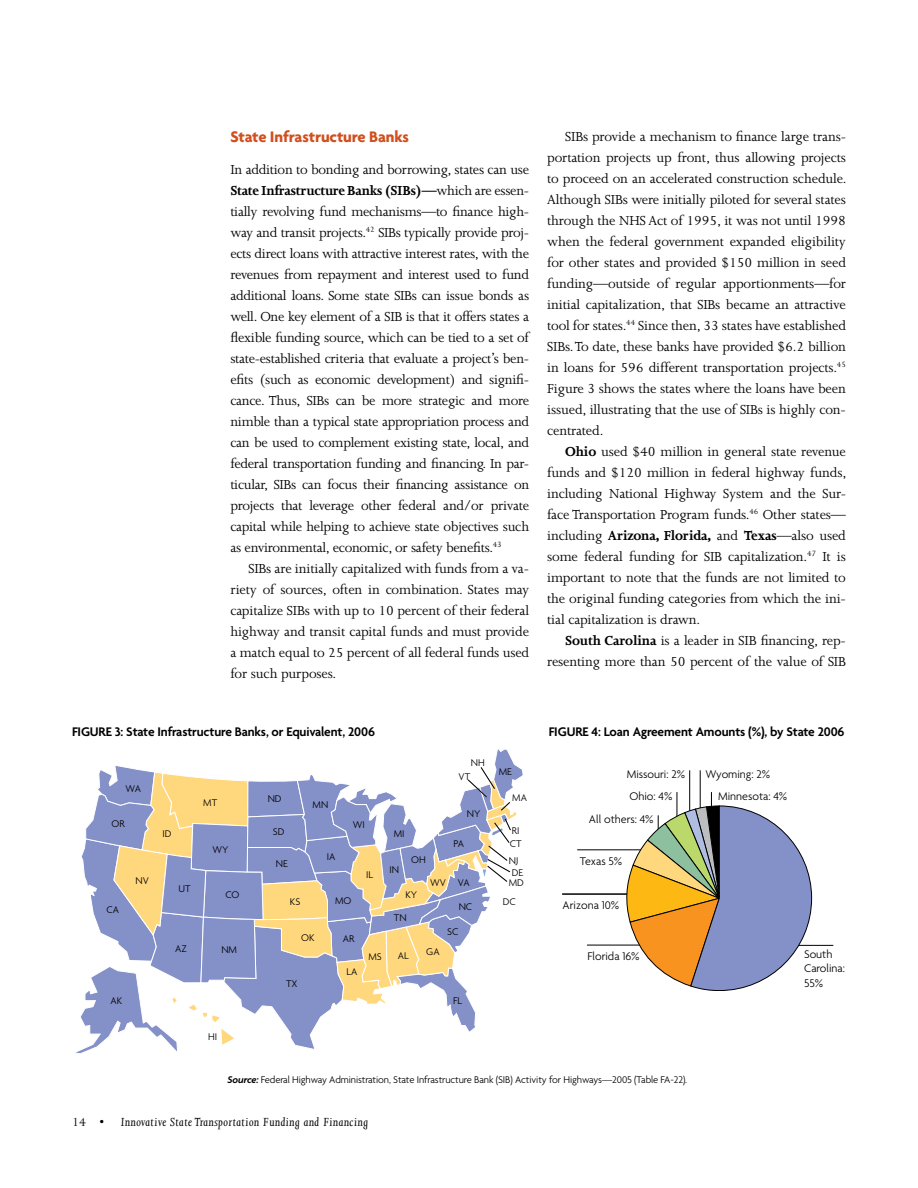
<style>
.page{position:relative;width:918px;height:1188px;background:#fff}
.page>*{position:absolute;margin:0;border:0;box-sizing:border-box;transform-origin:0 0}
.t1{font:700 16.5px "Agenda";letter-spacing:-.01em;color:#d14e1d}
.t2{font:15px/21px "Joanna";letter-spacing:-.01em;color:#000;text-align:justify}
.t3{font:600 13.5px "Agenda";letter-spacing:-.01em;color:#000}
.t4{font:italic 13.5px "Joanna";letter-spacing:.03em;color:#000}
.t5{font:300 12px/14.4px "Agenda";color:#000}
.t6{font:300 10.5px/18.6px "Agenda";letter-spacing:-.01em;color:#000}
.s1{font-weight:700}
.s2{font-weight:600;font-style:italic}
.s3{font-style:normal}
</style>
<div class="page">
<svg style="left:76px;top:749px;width:447px;height:305px"></svg>
<hr style="left:587px;top:945px;width:73px;height:1px;background:#000">
<hr style="left:562px;top:894px;width:78px;height:1px;background:#000">
<hr style="left:577px;top:849px;width:66px;height:1px;background:#000">
<hr style="left:795px;top:945px;width:38px;height:1px;background:#000">
<hr style="left:689px;top:770px;width:1px;height:42px;background:#000">
<hr style="left:700px;top:770px;width:1px;height:42px;background:#000">
<hr style="left:677px;top:792px;width:1px;height:42px;background:#000">
<hr style="left:711px;top:792px;width:1px;height:42px;background:#000">
<svg style="left:625px;top:805px;width:187px;height:186px"></svg>
<p class="t1" style="left:230px;top:127px;width:180px">State Infrastructure Banks</p>
<p class="t2" style="left:230px;top:159px;width:300px">In addition to bonding and borrowing, states can use <span class="s1">State Infrastructure Banks (SIBs)—</span>which are essen&shy;tially revolving fund mechanisms—to finance high&shy;way and transit projects.<sup>42</sup> SIBs typically provide proj&shy;ects direct loans with attractive interest rates, with the revenues from repayment and interest used to fund additional loans. Some state SIBs can issue bonds as well. One key element of a SIB is that it offers states a flexible funding source, which can be tied to a set of state-established criteria that evaluate a project’s ben&shy;efits (such as economic development) and signifi&shy;cance. Thus, SIBs can be more strategic and more nimble than a typical state appropriation process and can be used to complement existing state, local, and federal transportation funding and financing. In par&shy;ticular, SIBs can focus their financing assistance on projects that leverage other federal and/or private capital while helping to achieve state objectives such as environmental, economic, or safety benefits.<sup>43</sup></p>
<p class="t2" style="left:230px;top:558px;width:300px;text-indent:18px">SIBs are initially capitalized with funds from a va&shy;riety of sources, often in combination. States may capitalize SIBs with up to 10 percent of their federal highway and transit capital funds and must provide a match equal to 25 percent of all federal funds used for such purposes.</p>
<p class="t2" style="left:547px;top:126px;width:301px;text-indent:18px">SIBs provide a mechanism to finance large trans&shy;portation projects up front, thus allowing projects to proceed on an accelerated construction schedule.<br>Although SIBs were initially piloted for several states through the NHS Act of 1995, it was not until 1998 when the federal government expanded eligibility for other states and provided $150 million in seed funding—outside of regular apportionments—for initial capitalization, that SIBs became an attractive tool for states.<sup>44</sup> Since then, 33 states have established SIBs. To date, these banks have provided $6.2 billion in loans for 596 different transportation projects.<sup>45<br></sup>Figure 3 shows the states where the loans have been issued, illustrating that the use of SIBs is highly con&shy;centrated.</p>
<p class="t2" style="left:547px;top:441px;width:301px;text-indent:18px"><span class="s1">Ohio</span> used $40 million in general state revenue funds and $120 million in federal highway funds, including National Highway System and the Sur&shy;face Transportation Program funds.<sup>46</sup> Other states— including <span class="s1">Arizona, Florida,</span> and <span class="s1">Texas</span>—also used some federal funding for SIB capitalization.<sup>47</sup> It is important to note that the funds are not limited to the original funding categories from which the ini&shy;tial capitalization is drawn.</p>
<p class="t2" style="left:547px;top:630px;width:300px;text-align:right"><span class="s1">South Carolina</span> is a leader in SIB financing, rep&shy;resenting more than 50 percent of the value of SIB</p>
<p class="t3" style="left:72px;top:724px;width:304px">Figure 3: State Infrastructure Banks, or Equivalent, 2006</p>
<p class="t6" style="left:125px;top:779px;width:17px">WA</p>
<p class="t6" style="left:111px;top:815px;width:15px">OR</p>
<p class="t6" style="left:107px;top:900px;width:14px">CA</p>
<p class="t6" style="left:136px;top:871px;width:15px">NV</p>
<p class="t6" style="left:163px;top:824px;width:10px">ID</p>
<p class="t6" style="left:178px;top:879px;width:14px">UT</p>
<p class="t6" style="left:203px;top:793px;width:15px">MT</p>
<p class="t6" style="left:212px;top:840px;width:18px">WY</p>
<p class="t6" style="left:226px;top:885px;width:15px">CO</p>
<p class="t6" style="left:175px;top:939px;width:13px">AZ</p>
<p class="t6" style="left:221px;top:940px;width:17px">NM</p>
<p class="t6" style="left:110px;top:991px;width:13px">AK</p>
<p class="t6" style="left:268px;top:789px;width:15px">ND</p>
<p class="t6" style="left:273px;top:822px;width:13px">SD</p>
<p class="t6" style="left:276px;top:854px;width:13px">NE</p>
<p class="t6" style="left:290px;top:892px;width:12px">KS</p>
<p class="t6" style="left:313px;top:795px;width:17px">MN</p>
<p class="t6" style="left:327px;top:847px;width:10px">IA</p>
<p class="t6" style="left:353px;top:816px;width:14px">WI</p>
<p class="t6" style="left:366px;top:865px;width:8px">IL</p>
<p class="t6" style="left:335px;top:892px;width:18px">MO</p>
<p class="t6" style="left:301px;top:928px;width:15px">OK</p>
<p class="t6" style="left:286px;top:974px;width:13px">TX</p>
<p class="t6" style="left:343px;top:929px;width:13px">AR</p>
<p class="t6" style="left:347px;top:962px;width:13px">LA</p>
<p class="t6" style="left:368px;top:947px;width:15px">MS</p>
<p class="t6" style="left:471px;top:753px;width:15px">NH</p>
<p class="t6" style="left:458px;top:768px;width:13px">VT</p>
<p class="t6" style="left:394px;top:824px;width:12px">MI</p>
<p class="t6" style="left:390px;top:860px;width:11px">IN</p>
<p class="t6" style="left:411px;top:851px;width:16px">OH</p>
<p class="t6" style="left:467px;top:804px;width:15px">NY</p>
<p class="t6" style="left:453px;top:834px;width:12px">PA</p>
<p class="t6" style="left:406px;top:886px;width:13px">KY</p>
<p class="t6" style="left:394px;top:908px;width:14px">TN</p>
<p class="t6" style="left:398px;top:946px;width:12px">AL</p>
<p class="t6" style="left:430px;top:873px;width:41px">WV VA</p>
<p class="t6" style="left:459px;top:897px;width:15px">NC</p>
<p class="t6" style="left:426px;top:942px;width:15px">GA</p>
<p class="t6" style="left:447px;top:922px;width:13px">SC</p>
<p class="t6" style="left:453px;top:991px;width:10px">FL</p>
<p class="t6" style="left:208px;top:1027px;width:11px">HI</p>
<p class="t6" style="left:499px;top:762px;width:15px">ME</p>
<p class="t6" style="left:512px;top:788px;width:16px">MA</p>
<p class="t6" style="left:512px;top:821px;width:9px">RI</p>
<p class="t6" style="left:510px;top:834px;width:13px">CT</p>
<p class="t6" style="left:503px;top:873px;width:23px;text-indent:6px">MD<br>DC</p>
<p class="t6" style="left:509px;top:851px;width:11px">NJ</p>
<p class="t6" style="left:512px;top:863px;width:13px">DE</p>
<p class="t3" style="left:549px;top:724px;width:297px">Figure 4: Loan Agreement Amounts (%), by State 2006</p>
<p class="t5" style="left:627px;top:767px;width:60px">Missouri: 2%</p>
<p class="t5" style="left:705px;top:767px;width:66px">Wyoming: 2%</p>
<p class="t5" style="left:629px;top:788px;width:45px">Ohio: 4%</p>
<p class="t5" style="left:718px;top:788px;width:71px">Minnesota: 4%</p>
<p class="t5" style="left:589px;top:812px;width:66px">All others: 4%</p>
<p class="t5" style="left:580px;top:854px;width:44px">Texas 5%</p>
<p class="t5" style="left:563px;top:898px;width:58px">Arizona 10%</p>
<p class="t5" style="left:588px;top:949px;width:53px">Florida 16%</p>
<p class="t5" style="left:804px;top:946px;width:42px">South<br>Carolina:<br>55%</p>
<p class="t6" style="left:228px;top:1070px;width:461px"><span class="s2">Source:</span> Federal Highway Administration, State Infrastructure Bank (SIB) Activity for Highways—2005 (Table FA-22).</p>
<p class="t4" style="left:72px;top:1115px;width:297px"><span class="s3">14 •</span> Innovative State Transportation Funding and Financing</p>
</div>
